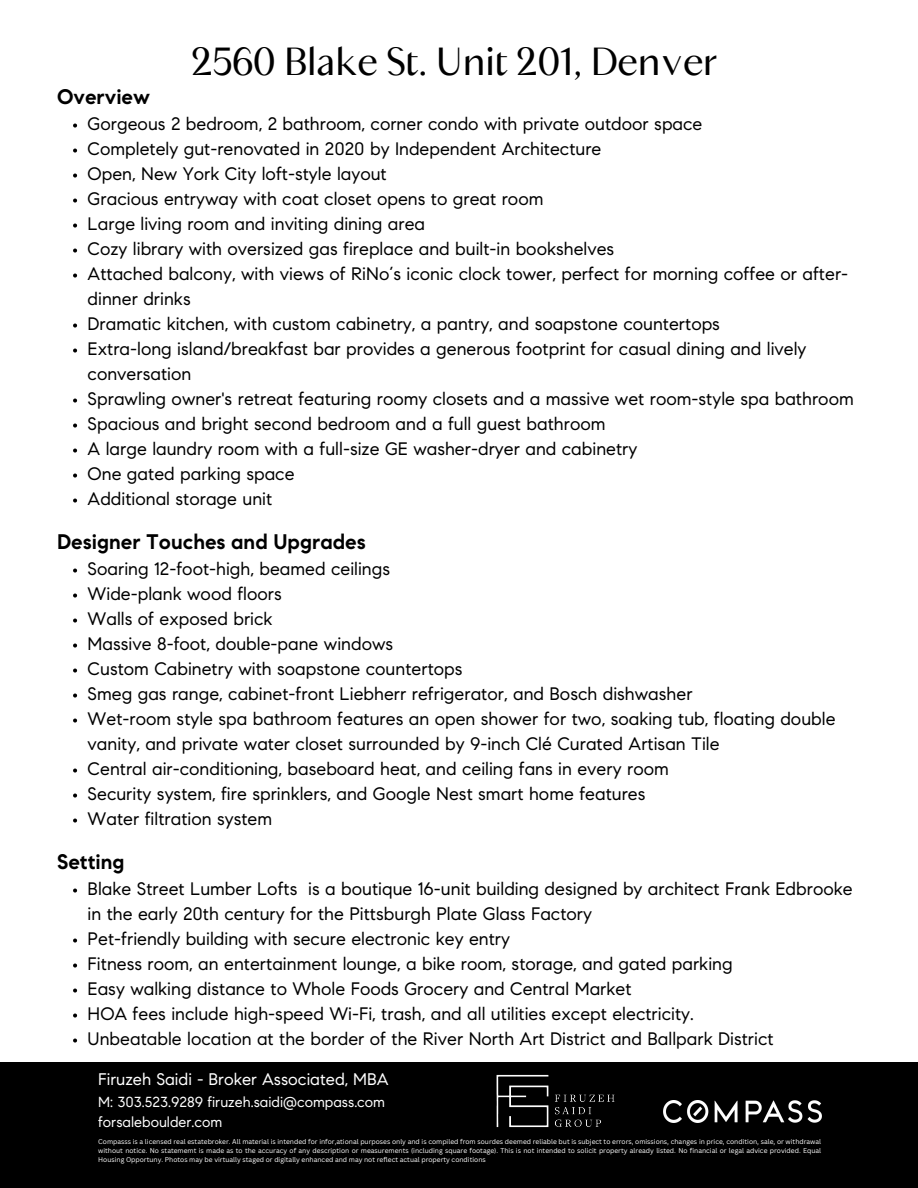
<style>
.page{position:relative;width:918px;height:1188px;background:#fff}
.page>*{position:absolute;margin:0;border:0;box-sizing:border-box;transform-origin:0 0}
.t1{font:39px "Compass Display";color:#000}
.t2{font:700 21px "Compass Sans";color:#000}
.t3{font:18px/25px "Compass Sans";color:#000}
.t4{font:16.8px "Compass Sans";color:#fff}
.t5{font:14.55px/20.1px "Compass Sans";color:#fff}
.t6{font:6.75px/8.9px "Canva Sans";color:#fff;text-align:justify}
</style>
<div class="page">
<div style="left:0;top:1062px;width:918px;height:126px;background:#000"></div>
<img style="left:664px;top:1101px;width:157px;height:21px">
<img style="left:496px;top:1074px;width:119px;height:54px">
<svg style="left:73px;top:124px;width:4px;height:4px"></svg>
<svg style="left:73px;top:149px;width:4px;height:4px"></svg>
<svg style="left:73px;top:174px;width:4px;height:4px"></svg>
<svg style="left:73px;top:199px;width:4px;height:4px"></svg>
<svg style="left:73px;top:224px;width:4px;height:4px"></svg>
<svg style="left:73px;top:249px;width:4px;height:4px"></svg>
<svg style="left:73px;top:274px;width:4px;height:4px"></svg>
<svg style="left:73px;top:324px;width:4px;height:4px"></svg>
<svg style="left:73px;top:349px;width:4px;height:4px"></svg>
<svg style="left:73px;top:399px;width:4px;height:4px"></svg>
<svg style="left:73px;top:424px;width:4px;height:4px"></svg>
<svg style="left:73px;top:449px;width:4px;height:4px"></svg>
<svg style="left:73px;top:474px;width:4px;height:4px"></svg>
<svg style="left:73px;top:499px;width:4px;height:4px"></svg>
<svg style="left:73px;top:569px;width:4px;height:4px"></svg>
<svg style="left:73px;top:594px;width:4px;height:4px"></svg>
<svg style="left:73px;top:619px;width:4px;height:4px"></svg>
<svg style="left:73px;top:644px;width:4px;height:4px"></svg>
<svg style="left:73px;top:669px;width:4px;height:4px"></svg>
<svg style="left:73px;top:694px;width:4px;height:4px"></svg>
<svg style="left:73px;top:719px;width:4px;height:4px"></svg>
<svg style="left:73px;top:769px;width:4px;height:4px"></svg>
<svg style="left:73px;top:794px;width:4px;height:4px"></svg>
<svg style="left:73px;top:819px;width:4px;height:4px"></svg>
<svg style="left:73px;top:889px;width:4px;height:4px"></svg>
<svg style="left:73px;top:939px;width:4px;height:4px"></svg>
<svg style="left:73px;top:964px;width:4px;height:4px"></svg>
<svg style="left:73px;top:989px;width:4px;height:4px"></svg>
<svg style="left:73px;top:1014px;width:4px;height:4px"></svg>
<svg style="left:73px;top:1039px;width:4px;height:4px"></svg>
<p class="t1" style="left:192px;top:39px;width:527px">2560 Blake St. Unit 201, Denver</p>
<p class="t2" style="left:57px;top:88px;width:95px">Overview</p>
<p class="t3" style="left:88px;top:113px;width:616px">Gorgeous 2 bedroom, 2 bathroom, corner condo with private outdoor space</p>
<p class="t3" style="left:88px;top:138px;width:515px">Completely gut-renovated in 2020 by Independent Architecture</p>
<p class="t3" style="left:88px;top:163px;width:301px">Open, New York City loft-style layout</p>
<p class="t3" style="left:88px;top:188px;width:457px">Gracious entryway with coat closet opens to great room</p>
<p class="t3" style="left:88px;top:213px;width:339px">Large living room and inviting dining area</p>
<p class="t3" style="left:88px;top:238px;width:528px">Cozy library with oversized gas fireplace and built-in bookshelves</p>
<p class="t3" style="left:88px;top:263px;width:762px">Attached balcony, with views of RiNo’s iconic clock tower, perfect for morning coffee or after&shy;dinner drinks</p>
<p class="t3" style="left:88px;top:313px;width:634px">Dramatic kitchen, with custom cabinetry, a pantry, and soapstone countertops</p>
<p class="t3" style="left:88px;top:338px;width:720px">Extra-long island/breakfast bar provides a generous footprint for casual dining and lively conversation</p>
<p class="t3" style="left:88px;top:388px;width:768px">Sprawling owner's retreat featuring roomy closets and a massive wet room-style spa bathroom</p>
<h3 class="t3" style="left:88px;top:413px;width:519px">Spacious and bright second bedroom and a full guest bathroom</h3>
<h2 class="t3" style="left:88px;top:438px;width:551px">A large laundry room with a full-size GE washer-dryer and cabinetry</h2>
<p class="t3" style="left:88px;top:463px;width:208px">One gated parking space</p>
<p class="t3" style="left:88px;top:488px;width:186px">Additional storage unit</p>
<p class="t2" style="left:57px;top:533px;width:310px">Designer Touches and Upgrades</p>
<p class="t3" style="left:88px;top:558px;width:304px">Soaring 12-foot-high, beamed ceilings</p>
<p class="t3" style="left:88px;top:583px;width:196px">Wide-plank wood floors</p>
<p class="t3" style="left:88px;top:608px;width:186px">Walls of exposed brick</p>
<p class="t3" style="left:88px;top:633px;width:307px">Massive 8-foot, double-pane windows</p>
<p class="t3" style="left:88px;top:658px;width:376px">Custom Cabinetry with soapstone countertops</p>
<p class="t3" style="left:88px;top:683px;width:606px">Smeg gas range, cabinet-front Liebherr refrigerator, and Bosch dishwasher</p>
<h3 class="t3" style="left:88px;top:708px;width:749px">Wet-room style spa bathroom features an open shower for two, soaking tub, floating double vanity, and private water closet surrounded by 9-inch Clé Curated Artisan Tile</h3>
<h2 class="t3" style="left:88px;top:758px;width:583px">Central air-conditioning, baseboard heat, and ceiling fans in every room</h2>
<p class="t3" style="left:88px;top:783px;width:559px">Security system, fire sprinklers, and Google Nest smart home features</p>
<p class="t3" style="left:88px;top:808px;width:186px">Water filtration system</p>
<p class="t2" style="left:57px;top:853px;width:69px">Setting</p>
<p class="t3" style="left:88px;top:878px;width:767px">Blake Street Lumber Lofts is a boutique 16-unit building designed by architect Frank Edbrooke in the early 20th century for the Pittsburgh Plate Glass Factory</p>
<p class="t3" style="left:88px;top:928px;width:424px">Pet-friendly building with secure electronic key entry</p>
<h3 class="t3" style="left:88px;top:953px;width:647px">Fitness room, an entertainment lounge, a bike room, storage, and gated parking</h3>
<h4 class="t3" style="left:88px;top:978px;width:545px">Easy walking distance to Whole Foods Grocery and Central Market</h4>
<p class="t3" style="left:88px;top:1003px;width:608px">HOA fees include high-speed Wi-Fi, trash, and all utilities except electricity.</p>
<p class="t3" style="left:88px;top:1028px;width:687px">Unbeatable location at the border of the River North Art District and Ballpark District</p>
<p class="t4" style="left:98px;top:1073px;width:292px">Firuzeh Saidi - Broker Associated, MBA</p>
<p class="t5" style="left:98px;top:1094px;width:288px">M: 303.523.9289 firuzeh.saidi@compass.com forsaleboulder.com</p>
<p class="t6" style="left:98px;top:1137px;width:724px">Compasss is a licensed real estatebroker. All material is intended for infor,ational purposes only and is compiled from sourdes deemed reliable but is subject to errors, omissions, changes in price, condition, sale, or withdrawal without notice. No statememt is made as to the accuracy of any description or measurements (including square footage). This is not intended to solicit property already listed. No financial or legal advice provided. Equal Housing Opportuny. Photos may be virtually staged or digitally enhanced and may not reflect actual property conditions</p>
</div>
